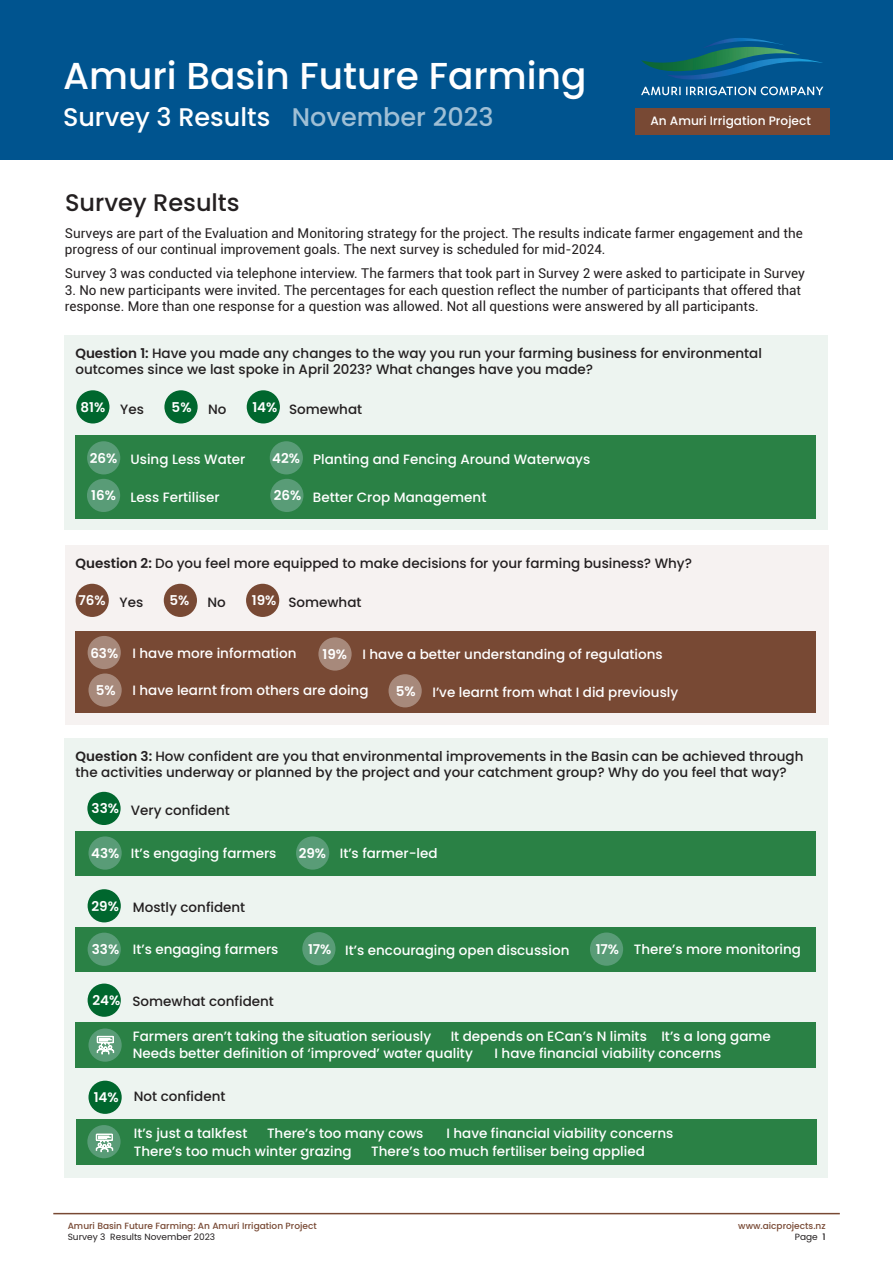
<style>
.page{position:relative;width:893px;height:1263px;background:#fff}
.page>*{position:absolute;margin:0;border:0;box-sizing:border-box;transform-origin:0 0}
.t1{font:500 37.5px "Poppins";color:#fff}
.t2{font:500 25.5px "Poppins";color:#fff}
.t3{font:500 25.5px "Poppins";color:#9fbfd5}
.t4{font:500 24px "Poppins";color:#231f20}
.t5{font:500 13.5px "Poppins";color:#fff}
.t6{font:13.5px/16.2px "Roboto";color:#231f20}
.t7{font:500 13.5px/16.2px "Poppins";color:#231f20}
.t8{font:600 13.5px "Poppins";color:#fff}
.t9{font:500 12.15px "Poppins";color:#fff}
.t10{font:500 9px "Poppins";color:#784934}
.t11{font:9px "Poppins";color:#231f20}
.s1{font-weight:600}
.s2{font-weight:500}
</style>
<div class="page">
<div style="left:65px;top:738px;width:763px;height:440px;background:#edf4f0"></div>
<div style="left:76px;top:1119px;width:741px;height:46px;background:#2a8145"></div>
<div style="left:75px;top:1022px;width:741px;height:45px;background:#2a8145"></div>
<div style="left:76px;top:927px;width:740px;height:45px;background:#2a8145"></div>
<div style="left:75px;top:831px;width:741px;height:44px;background:#2a8145"></div>
<div style="left:65px;top:545px;width:763px;height:179px;background:#f6f2f1"></div>
<div style="left:76px;top:631px;width:740px;height:81px;background:#784934"></div>
<div style="left:64px;top:335px;width:763px;height:195px;background:#edf4f0"></div>
<div style="left:75px;top:436px;width:741px;height:83px;background:#2a8145"></div>
<div style="left:0;top:0;width:893px;height:159px;background:#00548f"></div>
<svg style="left:641px;top:38px;width:181px;height:42px"></svg>
<svg style="left:641px;top:87px;width:182px;height:8px"></svg>
<div style="left:635px;top:108px;width:194px;height:26px;background:#784934"></div>
<hr style="left:53px;top:1213px;width:787px;height:1px;background:#784934">
<div style="left:88px;top:889px;width:33px;height:33px;background:#00672e;border-radius:50%"></div>
<div style="left:87px;top:792px;width:34px;height:33px;background:#00672e;border-radius:50%"></div>
<div style="left:87px;top:479px;width:33px;height:33px;background:#599c77;border-radius:50%"></div>
<div style="left:270px;top:441px;width:33px;height:33px;background:#599c77;border-radius:50%"></div>
<div style="left:270px;top:479px;width:33px;height:33px;background:#599c77;border-radius:50%"></div>
<div style="left:87px;top:441px;width:33px;height:33px;background:#599c77;border-radius:50%"></div>
<div style="left:88px;top:836px;width:34px;height:34px;background:#599c77;border-radius:50%"></div>
<div style="left:88px;top:636px;width:33px;height:33px;background:#a7897b;border-radius:50%"></div>
<div style="left:88px;top:673px;width:34px;height:34px;background:#a7897b;border-radius:50%"></div>
<div style="left:389px;top:674px;width:33px;height:33px;background:#a7897b;border-radius:50%"></div>
<div style="left:318px;top:637px;width:34px;height:34px;background:#a7897b;border-radius:50%"></div>
<div style="left:296px;top:836px;width:33px;height:34px;background:#599c77;border-radius:50%"></div>
<div style="left:164px;top:390px;width:34px;height:33px;background:#00672e;border-radius:50%"></div>
<div style="left:247px;top:390px;width:33px;height:33px;background:#00672e;border-radius:50%"></div>
<div style="left:76px;top:390px;width:33px;height:33px;background:#00672e;border-radius:50%"></div>
<div style="left:164px;top:584px;width:33px;height:33px;background:#784934;border-radius:50%"></div>
<div style="left:246px;top:584px;width:33px;height:33px;background:#784934;border-radius:50%"></div>
<div style="left:76px;top:584px;width:33px;height:33px;background:#784934;border-radius:50%"></div>
<div style="left:88px;top:933px;width:33px;height:33px;background:#599c77;border-radius:50%"></div>
<div style="left:302px;top:932px;width:33px;height:33px;background:#599c77;border-radius:50%"></div>
<div style="left:590px;top:932px;width:33px;height:34px;background:#599c77;border-radius:50%"></div>
<div style="left:88px;top:983px;width:33px;height:34px;background:#00672e;border-radius:50%"></div>
<div style="left:88px;top:1028px;width:34px;height:34px;background:#599c77;border-radius:50%"></div>
<div style="left:88px;top:1081px;width:34px;height:33px;background:#00672e;border-radius:50%"></div>
<div style="left:87px;top:1125px;width:34px;height:33px;background:#599c77;border-radius:50%"></div>
<svg style="left:96px;top:1133px;width:17px;height:19px"></svg>
<svg style="left:97px;top:1036px;width:17px;height:18px"></svg>
<p class="t1" style="left:63px;top:54px;width:525px">Amuri Basin Future Farming</p>
<p class="t2" style="left:63px;top:102px;width:209px">Survey 3 Results</p>
<p class="t3" style="left:292px;top:102px;width:203px">November 2023</p>
<p class="t9" style="left:650px;top:114px;width:162px">An Amuri Irrigation Project</p>
<p class="t4" style="left:65px;top:188px;width:176px">Survey Results</p>
<p class="t6" style="left:65px;top:224px;width:739px">Surveys are part of the Evaluation and Monitoring strategy for the project. The results indicate farmer engagement and the progress of our continual improvement goals. The next survey is scheduled for mid-2024.</p>
<p class="t6" style="left:65px;top:265px;width:742px">Survey 3 was conducted via telephone interview. The farmers that took part in Survey 2 were asked to participate in Survey</p>
<p class="t6" style="left:65px;top:281px;width:738px">3. No new participants were invited. The percentages for each question reflect the number of participants that offered that response. More than one response for a question was allowed. Not all questions were answered by all participants.</p>
<p class="t7" style="left:75px;top:345px;width:688px"><span class="s1">Question 1:</span> Have you made any changes to the way you run your farming business for environmental outcomes since we last spoke in April 2023? What changes have you made?</p>
<p class="t8" style="left:80px;top:399px;width:26px">81%</p>
<p class="t7" style="left:120px;top:401px;width:25px">Yes</p>
<p class="t8" style="left:172px;top:399px;width:21px">5%</p>
<p class="t7" style="left:208px;top:401px;width:20px">No</p>
<p class="t8" style="left:252px;top:399px;width:27px">14%</p>
<p class="t7" style="left:289px;top:401px;width:75px">Somewhat</p>
<p class="t8" style="left:90px;top:450px;width:29px">26%</p>
<p class="t5" style="left:131px;top:452px;width:116px">Using Less Water</p>
<p class="t8" style="left:91px;top:488px;width:26px">16%</p>
<p class="t5" style="left:131px;top:489px;width:91px">Less Fertiliser</p>
<p class="t8" style="left:272px;top:450px;width:29px">42%</p>
<p class="t5" style="left:313px;top:452px;width:279px">Planting and Fencing Around Waterways</p>
<p class="t8" style="left:274px;top:488px;width:29px">26%</p>
<p class="t5" style="left:313px;top:489px;width:175px">Better Crop Management</p>
<p class="t7" style="left:76px;top:555px;width:618px"><span class="s1">Question 2:</span> Do you feel more equipped to make decisions for your farming business? Why?</p>
<p class="t8" style="left:78px;top:593px;width:29px">76%</p>
<p class="t7" style="left:120px;top:594px;width:25px">Yes</p>
<p class="t8" style="left:169px;top:593px;width:21px">5%</p>
<p class="t7" style="left:207px;top:594px;width:20px">No</p>
<p class="t8" style="left:252px;top:593px;width:26px">19%</p>
<p class="t7" style="left:288px;top:594px;width:75px">Somewhat</p>
<p class="t8" style="left:90px;top:645px;width:29px">63%</p>
<p class="t5" style="left:132px;top:645px;width:166px">I have more information</p>
<p class="t8" style="left:96px;top:683px;width:21px">5%</p>
<p class="t5" style="left:132px;top:683px;width:237px">I have learnt from others are doing</p>
<p class="t8" style="left:396px;top:683px;width:21px">5%</p>
<p class="t5" style="left:432px;top:684px;width:247px">I’ve learnt from what I did previously</p>
<p class="t8" style="left:323px;top:646px;width:26px">19%</p>
<p class="t5" style="left:362px;top:647px;width:302px">I have a better understanding of regulations</p>
<p class="t7" style="left:76px;top:748px;width:729px"><span class="s1">Question 3:</span> How confident are you that environmental improvements in the Basin can be achieved through the activities underway or planned by the project and your catchment group? Why do you feel that way?</p>
<p class="t8" style="left:92px;top:801px;width:29px">33%</p>
<p class="t7" style="left:131px;top:802px;width:101px">Very confident</p>
<p class="t8" style="left:91px;top:845px;width:30px">43%</p>
<p class="t5" style="left:131px;top:846px;width:147px">It’s engaging farmers</p>
<p class="t8" style="left:92px;top:898px;width:29px">29%</p>
<p class="t7" style="left:133px;top:899px;width:114px">Mostly confident</p>
<p class="t8" style="left:299px;top:845px;width:29px">29%</p>
<p class="t5" style="left:340px;top:846px;width:99px">It’s farmer-led</p>
<p class="t8" style="left:92px;top:942px;width:29px">33%</p>
<p class="t5" style="left:133px;top:942px;width:147px">It’s engaging farmers</p>
<p class="t8" style="left:308px;top:941px;width:25px">17%</p>
<p class="t5" style="left:345px;top:942px;width:226px">It’s encouraging open discussion</p>
<p class="t8" style="left:596px;top:942px;width:25px">17%</p>
<p class="t5" style="left:634px;top:942px;width:169px">There’s more monitoring</p>
<p class="t8" style="left:93px;top:993px;width:29px">24%</p>
<p class="t7" style="left:132px;top:994px;width:143px">Somewhat confident</p>
<p class="t5" style="left:661px;top:1028px;width:111px">It’s a long game</p>
<p class="t5" style="left:133px;top:1045px;width:341px">Needs better definition of ‘improved’ water quality</p>
<p class="t5" style="left:133px;top:1028px;width:300px">Farmers aren’t taking the situation seriously</p>
<p class="t5" style="left:451px;top:1028px;width:198px">It depends on ECan’s N limits</p>
<p class="t5" style="left:494px;top:1045px;width:229px">I have financial viability concerns</p>
<p class="t8" style="left:94px;top:1089px;width:27px">14%</p>
<p class="t7" style="left:134px;top:1088px;width:93px">Not confident</p>
<p class="t5" style="left:134px;top:1125px;width:115px">It’s just a talkfest</p>
<p class="t5" style="left:446px;top:1125px;width:229px">I have financial viability concerns</p>
<p class="t5" style="left:371px;top:1143px;width:275px">There’s too much fertiliser being applied</p>
<p class="t5" style="left:267px;top:1125px;width:158px">There’s too many cows</p>
<p class="t5" style="left:134px;top:1143px;width:219px">There’s too much winter grazing</p>
<p class="t10" style="left:738px;top:1220px;width:89px">www.aicprojects.nz</p>
<p class="t10" style="left:68px;top:1221px;width:251px">Amuri Basin Future Farming: An Amuri Irrigation Project</p>
<p class="t11" style="left:68px;top:1232px;width:149px">Survey 3 Results November 2023</p>
<p class="t11" style="left:795px;top:1231px;width:32px">Page <span class="s2">1</span></p>
</div>
